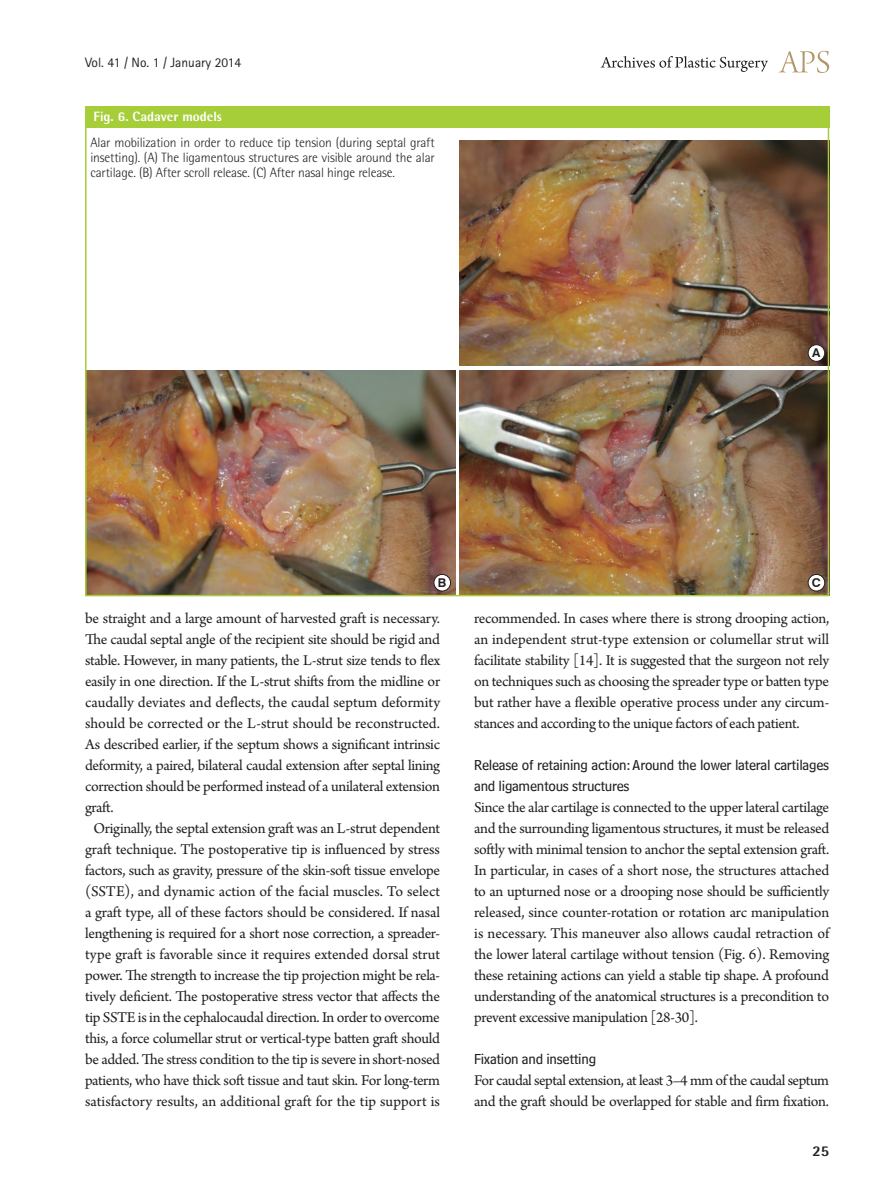
<style>
.page{position:relative;width:893px;height:1191px;background:#fff}
.page>*{position:absolute;margin:0;border:0;box-sizing:border-box;transform-origin:0 0}
.본문_성형{font:15.75px/21px "Arno Pro";letter-spacing:-.02em;color:#231f20;text-align:justify}
.소제목{font:15px/21px "Bell Centennial Std Sub Capt";letter-spacing:-.02em;color:#231f20}
.t1{font:800 15px "Rotis Semi Sans Std";color:#231f20}
.그림__표-설명{font:300 13.5px/15px "Rotis Semi Sans Std";letter-spacing:-.01em;color:#231f20;text-align:justify}
.t2{font:13.5px "Rotis Sans Serif Std";color:#231f20}
.표_그림_제목_볼드{font:800 13.5px "Rotis Semi Sans Std";color:#fff}
.t3{font:700 12.15px "Swiss 721 BT";color:#231f20}
</style>
<div class="page">
<svg style="left:779px;top:51px;width:50px;height:22px"></svg>
<svg style="left:601px;top:56px;width:167px;height:16px"></svg>
<img style="left:88px;top:370px;width:367px;height:223px">
<img style="left:459px;top:140px;width:367px;height:226px">
<img style="left:459px;top:370px;width:367px;height:223px">
<div style="left:434px;top:574px;width:17px;height:17px;background:#fff;border-radius:50%"></div>
<div style="left:434px;top:574px;width:17px;height:17px;border:1px solid #231f20;border-radius:50%"></div>
<div style="left:808px;top:345px;width:17px;height:16px;background:#fff;border-radius:50%"></div>
<div style="left:808px;top:344px;width:17px;height:17px;border:1px solid #231f20;border-radius:50%"></div>
<div style="left:808px;top:574px;width:17px;height:17px;background:#fff;border-radius:50%"></div>
<div style="left:808px;top:574px;width:17px;height:17px;border:1px solid #231f20;border-radius:50%"></div>
<div style="left:85px;top:106px;width:744px;height:22px;background:#a6ce39"></div>
<p class="t2" style="left:85px;top:54px;width:158px">Vol. 41 / No. 1 / January 2014</p>
<p class="표_그림_제목_볼드" style="left:94px;top:108px;width:130px">Fig. 6. Cadaver models</p>
<p class="그림__표-설명" style="left:90px;top:135px;width:346px">Alar mobilization in order to reduce tip tension (during septal graft insetting). (A) The ligamentous structures are visible around the alar cartilage. (B) After scroll release. (C) After nasal hinge release.</p>
<p class="t3" style="left:812px;top:345px;width:10px">A</p>
<p class="t3" style="left:438px;top:575px;width:10px">B</p>
<p class="본문_성형" style="left:85px;top:609px;width:357px">be straight and a large amount of harvested graft is necessary.<br>The caudal septal angle of the recipient site should be rigid and stable. However, in many patients, the L-strut size tends to flex easily in one direction. If the L-strut shifts from the midline or caudally deviates and deflects, the caudal septum deformity should be corrected or the L-strut should be reconstructed.<br>As described earlier, if the septum shows a significant intrinsic deformity, a paired, bilateral caudal extension after septal lining correction should be performed instead of a unilateral extension graft.</p>
<p class="본문_성형" style="left:85px;top:819px;width:357px;text-align:center">Originally, the septal extension graft was an L-strut dependent graft technique. The postoperative tip is influenced by stress factors, such as gravity, pressure of the skin-soft tissue envelope (SSTE), and dynamic action of the facial muscles. To select a graft type, all of these factors should be considered. If nasal lengthening is required for a short nose correction, a spreader&shy;type graft is favorable since it requires extended dorsal strut power. The strength to increase the tip projection might be rela&shy;tively deficient. The postoperative stress vector that affects the tip SSTE is in the cephalocaudal direction. In order to overcome this, a force columellar strut or vertical-type batten graft should be added. The stress condition to the tip is severe in short-nosed patients, who have thick soft tissue and taut skin. For long-term satisfactory results, an additional graft for the tip support is</p>
<p class="t3" style="left:812px;top:575px;width:10px">C</p>
<p class="본문_성형" style="left:474px;top:609px;width:357px">recommended. In cases where there is strong drooping action, an independent strut-type extension or columellar strut will facilitate stability [14]. It is suggested that the surgeon not rely on techniques such as choosing the spreader type or batten type but rather have a flexible operative process under any circum&shy;stances and according to the unique factors of each patient.</p>
<p class="소제목" style="left:474px;top:754px;width:357px">Release of retaining action: Around the lower lateral cartilages and ligamentous structures</p>
<p class="본문_성형" style="left:474px;top:798px;width:357px">Since the alar cartilage is connected to the upper lateral cartilage and the surrounding ligamentous structures, it must be released softly with minimal tension to anchor the septal extension graft.<br>In particular, in cases of a short nose, the structures attached to an upturned nose or a drooping nose should be sufficiently released, since counter-rotation or rotation arc manipulation is necessary. This maneuver also allows caudal retraction of the lower lateral cartilage without tension (Fig. 6). Removing these retaining actions can yield a stable tip shape. A profound understanding of the anatomical structures is a precondition to prevent excessive manipulation [28-30].</p>
<p class="소제목" style="left:474px;top:1048px;width:124px">Fixation and insetting</p>
<p class="본문_성형" style="left:474px;top:1071px;width:356px">For caudal septal extension, at least 3–4 mm of the caudal septum and the graft should be overlapped for stable and firm fixation.</p>
<p class="t1" style="left:812px;top:1141px;width:18px">25</p>
</div>
